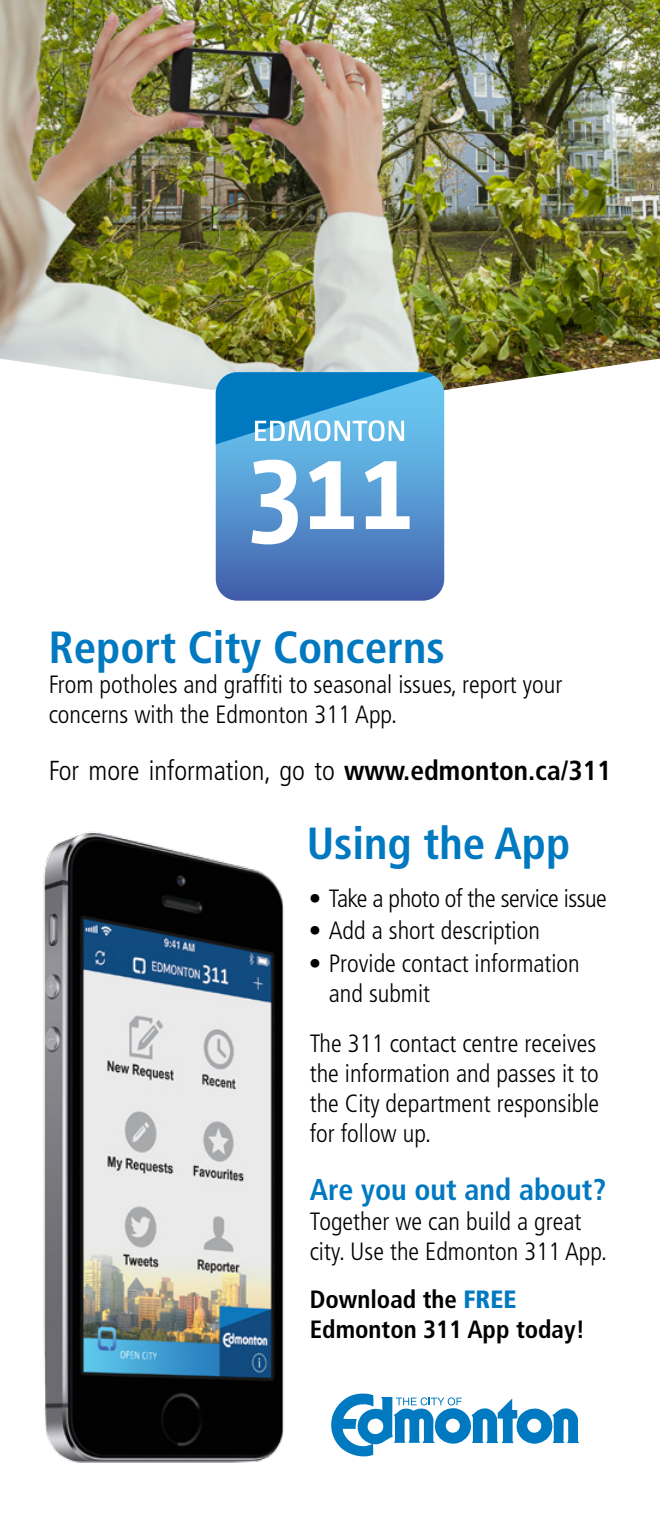
<style>
.page{position:relative;width:660px;height:1530px;background:#fff}
.page>*{position:absolute;margin:0;border:0;box-sizing:border-box;transform-origin:0 0}
.t1{font:700 condensed 45px "Frutiger";color:#0079c1}
.t2{font:700 condensed 30px "Frutiger";color:#0079c1}
.t3{font:300 condensed 27.5px "Frutiger";color:#000}
.t4{font:300 condensed 25px/30px "Frutiger";color:#000}
.t5{font:700 condensed 25px/30px "Frutiger";color:#000}
.t6{font:300 condensed 25px "Frutiger";letter-spacing:-.02em;color:#000}
.s1{font-weight:700}
.s2{font-weight:900;color:#0079c1}
</style>
<div class="page">
<img style="left:0;top:0;width:660px;height:407px">
<svg style="left:331px;top:1393px;width:248px;height:64px"></svg>
<img style="left:43px;top:832px;width:241px;height:631px">
<svg style="left:216px;top:372px;width:228px;height:229px;background:#5287c6"></svg>
<svg style="left:251px;top:460px;width:47px;height:84px"></svg>
<svg style="left:309px;top:461px;width:45px;height:68px"></svg>
<svg style="left:365px;top:461px;width:45px;height:68px"></svg>
<svg style="left:216px;top:372px;width:218px;height:72px;background:#3fa0d6"></svg>
<h1 class="t1" style="left:49px;top:620px;width:398px">Report City Concerns</h1>
<p class="t4" style="left:49px;top:669px;width:515px">From potholes and graffiti to seasonal issues, report your concerns with the Edmonton 311 App.</p>
<p class="t3" style="left:49px;top:755px;width:564px">For more information, go to <span class="s1">www.edmonton.ca/311</span></p>
<h1 class="t1" style="left:307px;top:817px;width:265px">Using the App</h1>
<p class="t6" style="left:309px;top:884px;width:299px">• Take a photo of the service issue</p>
<p class="t4" style="left:309px;top:916px;width:233px">• Add a short description</p>
<p class="t4" style="left:329px;top:948px;width:253px;text-indent:-20px">• Provide contact information and submit</p>
<p class="t4" style="left:310px;top:1028px;width:291px;text-align:justify">The 311 contact centre receives the information and passes it to the City department responsible for follow up.</p>
<p class="t2" style="left:310px;top:1172px;width:298px">Are you out and about?</p>
<p class="t4" style="left:310px;top:1207px;width:299px">Together we can build a great city. Use the Edmonton 311 App.</p>
<p class="t5" style="left:310px;top:1285px;width:277px">Download the <span class="s2">FREE<br></span>Edmonton 311 App today!</p>
</div>
